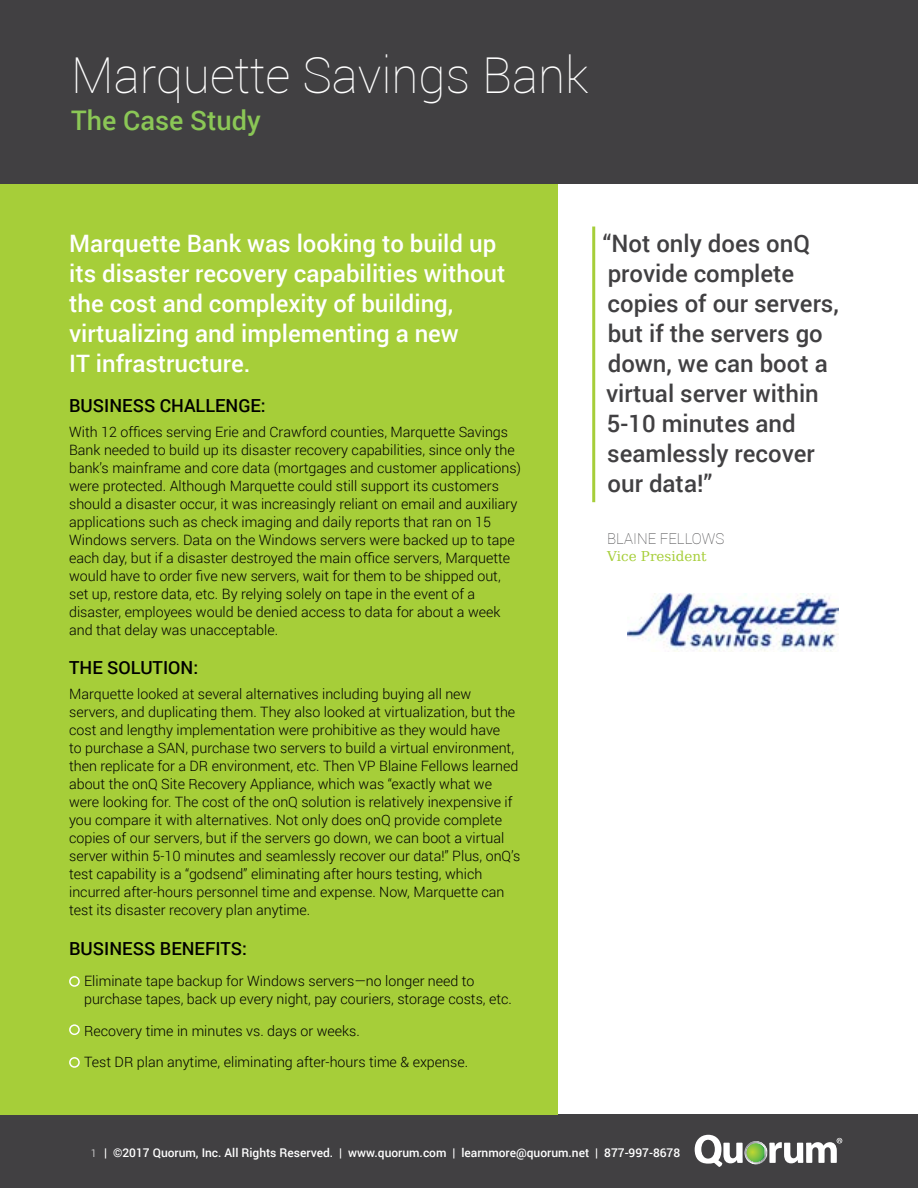
<style>
.page{position:relative;width:918px;height:1188px;background:#fff}
.page>*{position:absolute;margin:0;border:0;box-sizing:border-box;transform-origin:0 0}
.t1{font:100 49.5px "Roboto";color:#fff}
.t2{font:500 27px "Roboto";color:#8bc756}
.t3{font:500 24px/30px "Roboto";color:#fff}
.t4{font:500 24px/30px "Roboto";color:#414042}
.t5{font:500 18px "Roboto";color:#000}
.t6{font:100 15px "Roboto";color:#414042}
.t7{font:300 14.25px/18px "Roboto";color:#000}
.t8{font:13.5px "DejaVu Serif";color:#a6ce39}
.t9{font:500 12px "Roboto";color:#fff}
.s1{font-weight:300;font-size:10.5px}
</style>
<div class="page">
<div style="left:0;top:1115px;width:918px;height:73px;background:#414042"></div>
<svg style="left:695px;top:1135px;width:147px;height:32px"></svg>
<div style="left:0;top:176px;width:558px;height:939px;background:#a6ce39"></div>
<div style="left:0;top:0;width:918px;height:184px;background:#414042"></div>
<hr style="left:592px;top:227px;width:3px;height:275px;background:#a6ce39">
<div style="left:69px;top:976px;width:11px;height:11px;border:2px solid #fff;border-radius:50%"></div>
<div style="left:69px;top:1024px;width:11px;height:11px;border:2px solid #fff;border-radius:50%"></div>
<div style="left:69px;top:1057px;width:11px;height:11px;border:2px solid #fff;border-radius:50%"></div>
<img style="left:627px;top:593px;width:211px;height:58px">
<h1 class="t1" style="left:71px;top:55px;width:519px">Marquette Savings Bank</h1>
<h2 class="t2" style="left:71px;top:109px;width:191px">The Case Study</h2>
<h3 class="t3" style="left:69px;top:230px;width:438px">Marquette Bank was looking to build up its disaster recovery capabilities without the cost and complexity of building, virtualizing and implementing a new<br>IT infrastructure.</h3>
<p class="t5" style="left:69px;top:398px;width:198px">BUSINESS CHALLENGE:</p>
<p class="t7" style="left:69px;top:422px;width:454px">With 12 offices serving Erie and Crawford counties, Marquette Savings Bank needed to build up its disaster recovery capabilities, since only the bank’s mainframe and core data (mortgages and customer applications) were protected. Although Marquette could still support its customers should a disaster occur, it was increasingly reliant on email and auxiliary applications such as check imaging and daily reports that ran on 15<br>Windows servers. Data on the Windows servers were backed up to tape each day, but if a disaster destroyed the main office servers, Marquette would have to order five new servers, wait for them to be shipped out, set up, restore data, etc. By relying solely on tape in the event of a disaster, employees would be denied access to data for about a week and that delay was unacceptable.</p>
<p class="t5" style="left:69px;top:661px;width:131px">THE SOLUTION:</p>
<p class="t7" style="left:69px;top:685px;width:453px">Marquette looked at several alternatives including buying all new servers, and duplicating them. They also looked at virtualization, but the cost and lengthy implementation were prohibitive as they would have<br>to purchase a SAN, purchase two servers to build a virtual environment, then replicate for a DR environment, etc. Then VP Blaine Fellows learned about the onQ Site Recovery Appliance, which was “exactly what we were looking for. The cost of the onQ solution is relatively inexpensive if you compare it with alternatives. Not only does onQ provide complete copies of our servers, but if the servers go down, we can boot a virtual server within 5-10 minutes and seamlessly recover our data!” Plus, onQ’s test capability is a “godsend” eliminating after hours testing, which incurred after-hours personnel time and expense. Now, Marquette can test its disaster recovery plan anytime.</p>
<p class="t5" style="left:69px;top:941px;width:179px">BUSINESS BENEFITS:</p>
<p class="t7" style="left:84px;top:972px;width:429px">Eliminate tape backup for Windows servers—no longer need to purchase tapes, back up every night, pay couriers, storage costs, etc.</p>
<p class="t7" style="left:84px;top:1021px;width:277px">Recovery time in minutes vs. days or weeks.</p>
<p class="t7" style="left:84px;top:1053px;width:386px">Test DR plan anytime, eliminating after-hours time &amp; expense.</p>
<h3 class="t4" style="left:603px;top:230px;width:238px">“Not only does onQ provide complete copies of our servers, but if the servers go down, we can boot a virtual server within<br>5-10 minutes and seamlessly recover our data!”</h3>
<p class="t6" style="left:607px;top:533px;width:119px">BLAINE FELLOWS</p>
<p class="t8" style="left:607px;top:551px;width:101px">Vice President</p>
<p class="t9" style="left:91px;top:1148px;width:591px"><span class="s1">1</span> | ©2017 Quorum, Inc. All Rights Reserved. | www.quorum.com | learnmore@quorum.net | 877-997-8678</p>
</div>
